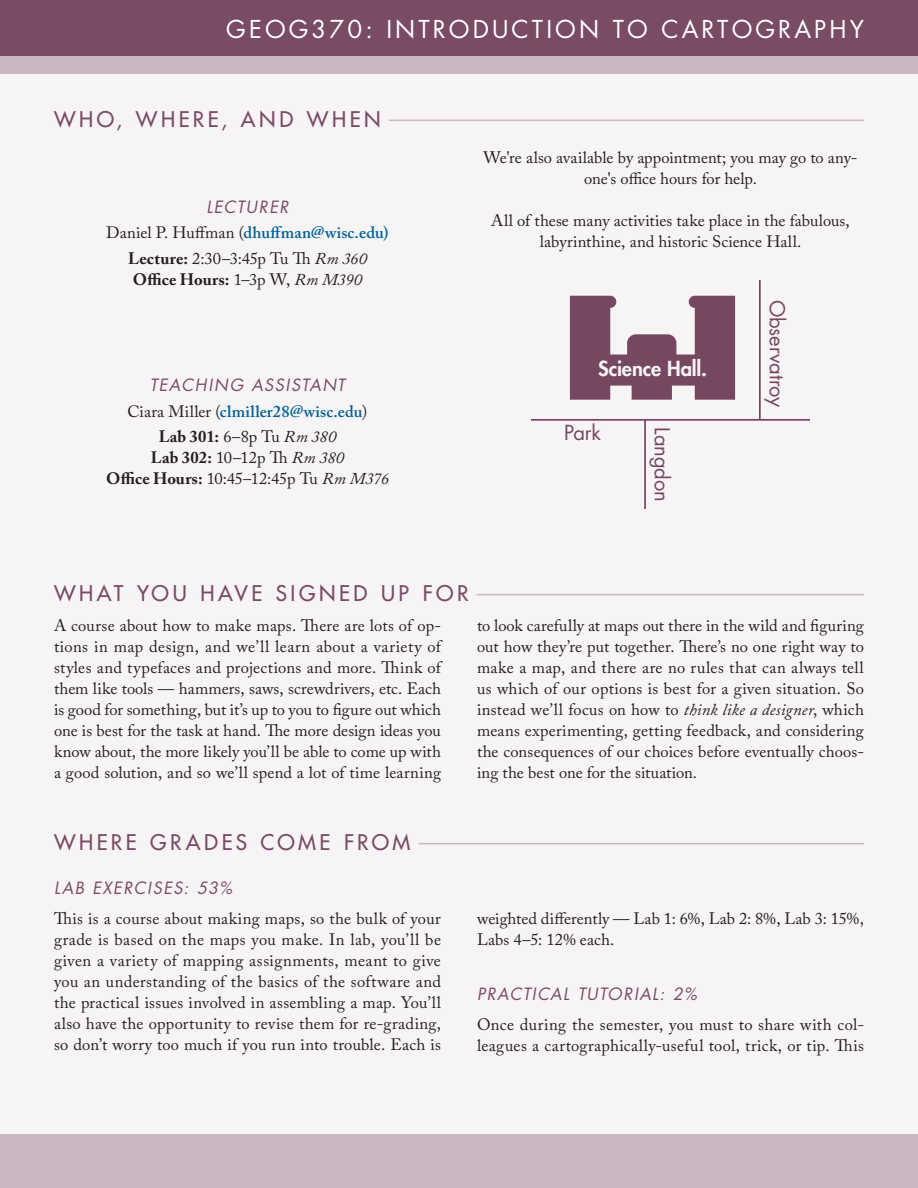
<style>
.page{position:relative;width:918px;height:1188px;background:#fff}
.page>*{position:absolute;margin:0;border:0;box-sizing:border-box;transform-origin:0 0}
.t1{font:24px "Futura Std";letter-spacing:.13em;color:#fff}
.Greater_Header{font:500 21px "Futura Std";letter-spacing:.165em;color:#794b65}
.t2{font:20.25px "Futura Std";letter-spacing:-.005em;color:#794b65}
.t3{font:800 20.25px "Futura Std";letter-spacing:-.01em;color:#fff}
.Main_Body_Text{font:16.5px/21px "Adobe Caslon Pro";letter-spacing:.01em;color:#231f20;text-align:justify}
.Main_Body_Text-2{font:16.5px/21px "Adobe Caslon Pro";letter-spacing:-.015em;color:#231f20;text-align:center}
.Main_Body_Text-3{font:600 16.5px "Adobe Caslon Pro";letter-spacing:.01em;color:#006295}
.Lesser_Header{font:italic 16.5px "Futura Std";letter-spacing:.085em;color:#794b65}
.Main_Body_Text-4{font:700 16.5px/21px "Adobe Caslon Pro";letter-spacing:.01em;color:#231f20}
.s1{font-weight:400;color:#231f20}
.s2{font-weight:400}
.s3{font-weight:400;font-style:italic}
.s4{font-weight:700}
.s5{font-style:italic}
</style>
<div class="page">
<div style="left:0;top:1134px;width:918px;height:54px;background:#cab7c1"></div>
<div style="left:0;top:0;width:918px;height:1134px;background:#f7f4f5"></div>
<div style="left:0;top:56px;width:918px;height:18px;background:#cab7c1"></div>
<div style="left:0;top:0;width:918px;height:56px;background:#794b65"></div>
<hr style="left:54px;top:120px;width:810px;height:1px;background:#cab7c1">
<hr style="left:54px;top:119px;width:335px;height:3px;background:#f7f4f5">
<hr style="left:54px;top:594px;width:810px;height:1px;background:#cab7c1">
<hr style="left:54px;top:593px;width:423px;height:3px;background:#f7f4f5">
<hr style="left:54px;top:843px;width:810px;height:1px;background:#cab7c1">
<hr style="left:54px;top:842px;width:365px;height:3px;background:#f7f4f5">
<svg style="left:570px;top:296px;width:165px;height:104px"></svg>
<hr style="left:531px;top:419px;width:279px;height:2px;background:#794b65">
<hr style="left:759px;top:281px;width:2px;height:139px;background:#794b65">
<hr style="left:644px;top:420px;width:2px;height:89px;background:#794b65">
<p class="t1" style="left:226px;top:14px;width:639px">GEOG370: INTRODUCTION TO CARTOGRAPHY</p>
<p class="Greater_Header" style="left:54px;top:106px;width:328px">WHO, WHERE, AND WHEN</p>
<p class="Lesser_Header" style="left:207px;top:196px;width:83px">LECTURER</p>
<p class="Main_Body_Text-3" style="left:106px;top:223px;width:284px"><span class="s1">Daniel P. Huffman (</span>dhuffman@wisc.edu)</p>
<p class="Main_Body_Text-4" style="left:128px;top:247px;width:240px">Lecture: <span class="s2">2:30–3:45p Tu Th</span> <span class="s3">Rm 360<br></span>Office Hours: <span class="s2">1–3p W,</span> <span class="s3">Rm M390</span></p>
<p class="Lesser_Header" style="left:150px;top:375px;width:197px">TEACHING ASSISTANT</p>
<p class="Main_Body_Text-3" style="left:128px;top:401px;width:241px"><span class="s1">Ciara Miller (</span>clmiller28@wisc.edu<span class="s1">)</span></p>
<p class="Main_Body_Text-2" style="left:106px;top:426px;width:284px"><span class="s4">Lab 301:</span> 6–8p Tu <span class="s5">Rm 380<br></span><span class="s4">Lab 302:</span> 10–12p Th <span class="s5">Rm 380<br></span><span class="s4">Office Hours:</span> 10:45–12:45p Tu <span class="s5">Rm M376</span></p>
<p class="Main_Body_Text" style="left:483px;top:147px;width:376px;text-align:center">We're also available by appointment; you may go to any&shy;one's office hours for help.</p>
<p class="Main_Body_Text" style="left:491px;top:210px;width:360px;text-align:center">All of these many activities take place in the fabulous, labyrinthine, and historic Science Hall.</p>
<p class="t3" style="left:598px;top:356px;width:110px">Science Hall.</p>
<p class="t2" style="left:564px;top:419px;width:38px">Park</p>
<p class="t2" style="left:675px;top:427px;width:76px;rotate:90deg">Langdon</p>
<p class="t2" style="left:790px;top:300px;width:109px;rotate:90deg">Observatroy</p>
<p class="Greater_Header" style="left:54px;top:581px;width:416px">WHAT YOU HAVE SIGNED UP FOR</p>
<p class="Main_Body_Text" style="left:54px;top:615px;width:389px">A course about how to make maps. There are lots of op&shy;tions in map design, and we’ll learn about a variety of styles and typefaces and projections and more. Think of them like tools — hammers, saws, screwdrivers, etc. Each is good for something, but it’s up to you to figure out which one is best for the task at hand. The more design ideas you know about, the more likely you’ll be able to come up with a good solution, and so we’ll spend a lot of time learning</p>
<p class="Main_Body_Text" style="left:477px;top:615px;width:389px">to look carefully at maps out there in the wild and figuring out how they’re put together. There’s no one right way to make a map, and there are no rules that can always tell us which of our options is best for a given situation. So instead we’ll focus on how to <span class="s5">think like a designer</span>, which means experimenting, getting feedback, and considering the consequences of our choices before eventually choos&shy;ing the best one for the situation.</p>
<p class="Greater_Header" style="left:54px;top:830px;width:358px">WHERE GRADES COME FROM</p>
<p class="Lesser_Header" style="left:54px;top:877px;width:180px">LAB EXERCISES: 53%</p>
<p class="Main_Body_Text" style="left:54px;top:908px;width:389px">This is a course about making maps, so the bulk of your grade is based on the maps you make. In lab, you’ll be given a variety of mapping assignments, meant to give you an understanding of the basics of the software and the practical issues involved in assembling a map. You’ll also have the opportunity to revise them for re-grading, so don’t worry too much if you run into trouble. Each is</p>
<p class="Main_Body_Text" style="left:477px;top:908px;width:389px">weighted differently — Lab 1: 6%, Lab 2: 8%, Lab 3: 15%,<br>Labs 4–5: 12% each.</p>
<p class="Lesser_Header" style="left:477px;top:984px;width:222px">PRACTICAL TUTORIAL: 2%</p>
<p class="Main_Body_Text" style="left:477px;top:1014px;width:389px">Once during the semester, you must to share with col&shy;leagues a cartographically-useful tool, trick, or tip. This</p>
</div>
